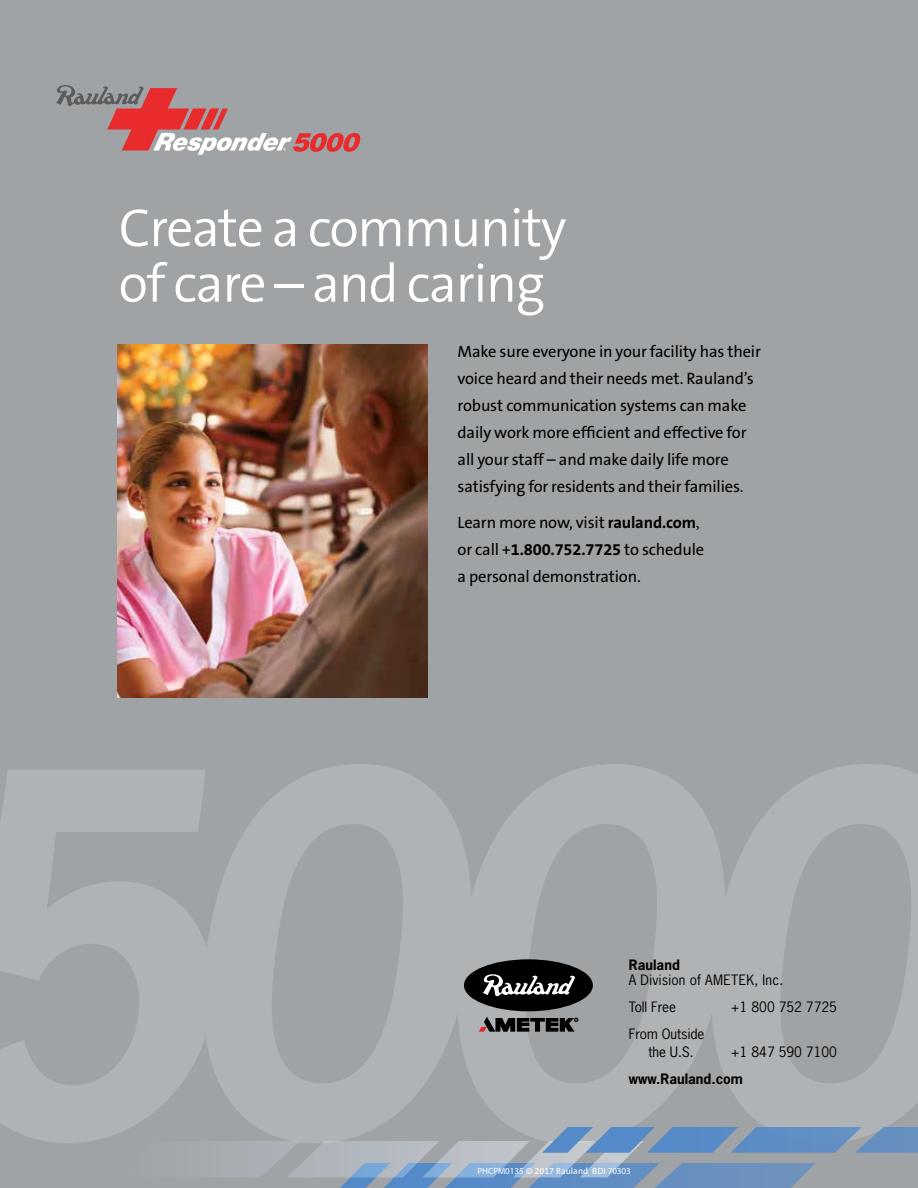
<style>
.page{position:relative;width:918px;height:1188px;background:#a0a3a5}
.page>*{position:absolute;margin:0;border:0;box-sizing:border-box;transform-origin:0 0}
.t1{font:300 54px/55.5px "The Sans B4";letter-spacing:-.025em;color:#fff}
.t2{font:16.5px/27px "The Sans B5 Plain";letter-spacing:-.01em;color:#000}
.t3{font:13.5px/18px "News Gothic Std";color:#000}
.t4{font:13.5px/27px "News Gothic Std";letter-spacing:.02em;color:#000}
.t5{font:700 13.5px "News Gothic Std";color:#000}
.t6{font:9px "The Sans B5 Plain";color:#fff}
.s1{font-family:"The Sans B7";font-weight:700}
.s2{font-family:"Minion Pro"}
.s3{font-family:"Myriad Pro"}
</style>
<div class="page">
<svg style="left:1px;top:764px;width:917px;height:379px;fill:#b0b3b5"></svg>
<svg style="left:56px;top:85px;width:305px;height:70px"></svg>
<img style="left:118px;top:344px;width:309px;height:354px">
<svg style="left:335px;top:1164px;width:480px;height:24px"></svg>
<img style="left:476px;top:1142px;width:37px;height:35px">
<img style="left:513px;top:1142px;width:67px;height:35px">
<img style="left:580px;top:1153px;width:84px;height:24px">
<img style="left:341px;top:1142px;width:135px;height:35px">
<img style="left:119px;top:1142px;width:222px;height:35px">
<svg style="left:542px;top:1127px;width:376px;height:26px"></svg>
<div style="left:464px;top:959px;width:129px;height:52px;background:#000;border-radius:50%"></div>
<svg style="left:483px;top:974px;width:92px;height:22px"></svg>
<svg style="left:479px;top:1017px;width:99px;height:15px"></svg>
<hr style="left:0;top:569px;width:1px;height:619px;background:#558ac8">
<h1 class="t1" style="left:119px;top:202px;width:449px">Create a community of care – and caring</h1>
<p class="t2" style="left:458px;top:339px;width:305px">Make sure everyone in your facility has their voice heard and their needs met. Rauland’s robust communication systems can make daily work more efficient and effective for all your staff – and make daily life more satisfying for residents and their families.</p>
<p class="t2" style="left:458px;top:510px;width:248px">Learn more now, visit <span class="s1">rauland.com</span><span class="s2">, </span>or call +<span class="s1">1.800.752.7725</span> to schedule a personal demonstration.</p>
<p class="t5" style="left:629px;top:956px;width:53px">Rauland</p>
<p class="t4" style="left:629px;top:966px;width:156px">A Division of AMETEK, Inc.<br>Toll Free</p>
<p class="t3" style="left:731px;top:998px;width:108px">+1 800 752 7725</p>
<p class="t3" style="left:648px;top:1025px;width:58px;text-indent:-19px">From Outside the U.S.</p>
<p class="t3" style="left:731px;top:1043px;width:108px">+1 847 590 7100</p>
<p class="t5" style="left:629px;top:1070px;width:116px">www.Rauland.com</p>
<p class="t6" style="left:477px;top:1166px;width:155px"><span class="s3">PHCPM0135</span> © 2017 Rauland BDI <span class="s3">70303</span></p>
</div>
